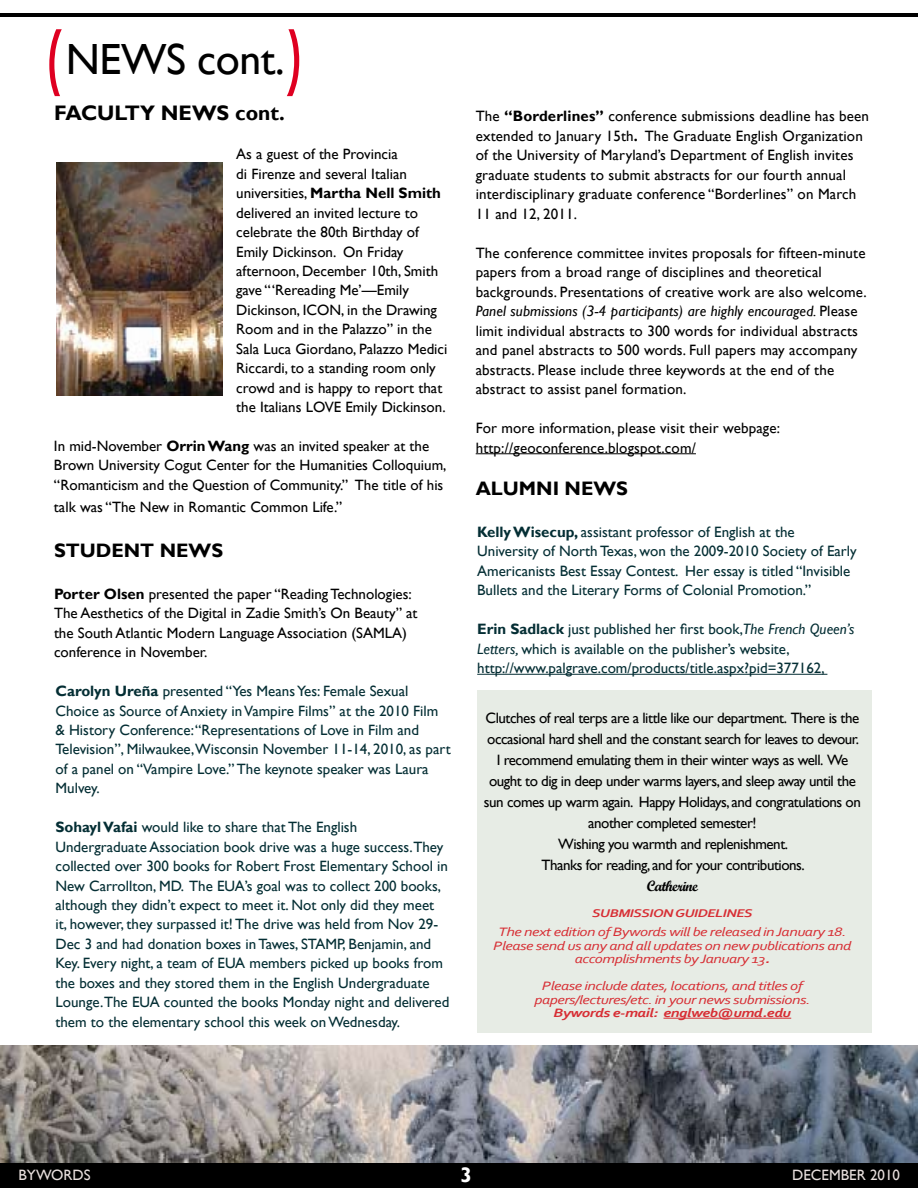
<style>
.page{position:relative;width:918px;height:1188px;background:#fff}
.page>*{position:absolute;margin:0;border:0;box-sizing:border-box;transform-origin:0 0}
.t1{font:69.75px "Century Gothic";color:#df0021}
.t2{font:43.65px "Gill Sans";letter-spacing:-.01em;color:#000}
.t3{font:700 21px "Gill Sans";color:#000}
.t4{font:700 21px "Gill Sans";color:#fff}
.t5{font:700 19.5px "Gill Sans";color:#000}
.t6{font:15px/19.5px "Gill Sans";color:#000}
.t7{font:15px/19.5px "Gill Sans";color:#042e34}
.t8{font:15px/21px "Gill Sans";letter-spacing:-.03em;color:#000;text-align:center}
.t9{font:15px "Gill Sans";color:#e8dfdd}
.t10{font:15px "Script MT Bold";letter-spacing:-.03em;color:#000}
.t11{font:italic 12.75px/13.5px "Corbel";letter-spacing:-.03em;color:#d72e34;text-align:center;scale:1.28 1}
.t12{font:italic 700 12.75px "Corbel";letter-spacing:-.03em;color:#d72e34;scale:1.28 1}
.t13{font:italic 700 11.7px "Corbel";letter-spacing:-.03em;color:#d72e34;scale:1.28 1}
.s1{font-weight:700}
.s2{font-style:italic}
</style>
<div class="page">
<div style="left:0;top:1163px;width:918px;height:25px;background:#000"></div>
<hr style="left:0;top:14px;width:918px;height:3px;background:#000">
<img style="left:57px;top:162px;width:165px;height:234px">
<img style="left:0;top:1045px;width:918px;height:117px">
<div style="left:477px;top:690px;width:395px;height:343px;background:#e7ece5"></div>
<hr style="left:663px;top:1018px;width:128px;height:1px;background:#d72e34">
<hr style="left:476px;top:453px;width:220px;height:1px;background:#000">
<hr style="left:477px;top:674px;width:350px;height:1px;background:#042e34">
<h1 class="t1" style="left:40px;top:8px;width:27px">(</h1>
<h1 class="t1" style="left:283px;top:8px;width:27px">)</h1>
<h2 class="t2" style="left:66px;top:34px;width:220px">NEWS cont.</h2>
<h3 class="t3" style="left:54px;top:101px;width:232px">FACULTY NEWS cont.</h3>
<p class="t6" style="left:236px;top:145px;width:213px">As a guest of the Provincia<br>di Firenze and several Italian universities, <span class="s1">Martha Nell Smith </span>delivered an invited lecture to celebrate the 80th Birthday of<br>Emily Dickinson. On Friday afternoon, December 10th, Smith gave “‘Rereading Me’—Emily<br>Dickinson, ICON, in the Drawing<br>Room and in the Palazzo” in the<br>Sala Luca Giordano, Palazzo Medici<br>Riccardi, to a standing room only crowd and is happy to report that the Italians LOVE Emily Dickinson.</p>
<p class="t6" style="left:54px;top:436px;width:394px">In mid-November <span class="s1">Orrin Wang</span> was an invited speaker at the<br>Brown University Cogut Center for the Humanities Colloquium, “Romanticism and the Question of Community.” The title of his</p>
<p class="t6" style="left:54px;top:498px;width:290px">talk was “The New in Romantic Common Life.”</p>
<h3 class="t5" style="left:54px;top:539px;width:171px">STUDENT NEWS</h3>
<p class="t6" style="left:54px;top:584px;width:365px"><span class="s1">Porter Olsen</span> presented the paper “Reading Technologies:<br>The Aesthetics of the Digital in Zadie Smith’s On Beauty” at the South Atlantic Modern Language Association (SAMLA) conference in November.</p>
<p class="t7" style="left:56px;top:682px;width:397px"><span class="s1">Carolyn Ureña</span> presented “Yes Means Yes: Female Sexual Choice as Source of Anxiety in Vampire Films” at the 2010 Film &amp; History Conference: “Representations of Love in Film and Television”, Milwaukee,Wisconsin November 11-14, 2010, as part of a panel on “Vampire Love.” The keynote speaker was Laura Mulvey.</p>
<p class="t7" style="left:56px;top:818px;width:395px"><span class="s1">Sohayl Vafai</span> would like to share that The English Undergraduate Association book drive was a huge success.They collected over 300 books for Robert Frost Elementary School in New Carrollton, MD. The EUA’s goal was to collect 200 books, although they didn’t expect to meet it. Not only did they meet it, however, they surpassed it! The drive was held from Nov 29- Dec 3 and had donation boxes in Tawes, STAMP, Benjamin, and Key. Every night, a team of EUA members picked up books from the boxes and they stored them in the English Undergraduate Lounge.The EUA counted the books Monday night and delivered them to the elementary school this week on Wednesday.</p>
<p class="t6" style="left:476px;top:107px;width:395px">The <span class="s1">“Borderlines”</span> conference submissions deadline has been extended to January 15th<span class="s1">.</span> The Graduate English Organization of the University of Maryland’s Department of English invites graduate students to submit abstracts for our fourth annual interdisciplinary graduate conference “Borderlines” on March 11 and 12, 2011.</p>
<p class="t6" style="left:476px;top:243px;width:393px">The conference committee invites proposals for fifteen-minute papers from a broad range of disciplines and theoretical backgrounds. Presentations of creative work are also welcome.<br><span class="s2">Panel submissions (3-4 participants) are highly encouraged.</span> Please limit individual abstracts to 300 words for individual abstracts and panel abstracts to 500 words. Full papers may accompany abstracts. Please include three keywords at the end of the abstract to assist panel formation.</p>
<p class="t6" style="left:476px;top:419px;width:306px">For more information, please visit their webpage: http://geoconference.blogspot.com/</p>
<h3 class="t5" style="left:476px;top:476px;width:154px">ALUMNI NEWS</h3>
<p class="t7" style="left:477px;top:522px;width:381px"><span class="s1">Kelly Wisecup,</span> assistant professor of English at the University of North Texas, won the 2009-2010 Society of Early Americanists Best Essay Contest. Her essay is titled “Invisible Bullets and the Literary Forms of Colonial Promotion.”</p>
<p class="t7" style="left:477px;top:620px;width:379px"><span class="s1">Erin Sadlack</span> just published her first book,<span class="s2">The French Queen’s<br>Letters,</span> which is available on the publisher’s website, http://www.palgrave.com/products/title.aspx?pid=377162,</p>
<p class="t8" style="left:484px;top:708px;width:379px">Clutches of real terps are a little like our department. There is the occasional hard shell and the constant search for leaves to devour.<br>I recommend emulating them in their winter ways as well. We ought to dig in deep under warms layers, and sleep away until the sun comes up warm again. Happy Holidays, and congratulations on another completed semester!<br>Wishing you warmth and replenishment.<br>Thanks for reading, and for your contributions.</p>
<p class="t10" style="left:647px;top:877px;width:53px">Catherine</p>
<p class="t13" style="left:592px;top:906px;width:127px">SUBMISSION GUIDELINES</p>
<p class="t11" style="left:493px;top:925px;width:281px">The next edition of Bywords will be released in January 18.<br>Please send us any and all updates on new publications and accomplishments by January 13<span class="s1">.</span></p>
<p class="t11" style="left:534px;top:979px;width:217px">Please include dates, locations, and titles of papers/lectures/etc. in your news submissions.</p>
<p class="t12" style="left:554px;top:1005px;width:187px">Bywords e-mail: englweb@umd.edu</p>
<p class="t9" style="left:19px;top:1166px;width:74px">BYWORDS</p>
<h3 class="t4" style="left:460px;top:1163px;width:13px">3</h3>
<p class="t9" style="left:792px;top:1167px;width:109px">DECEMBER 2010</p>
</div>
